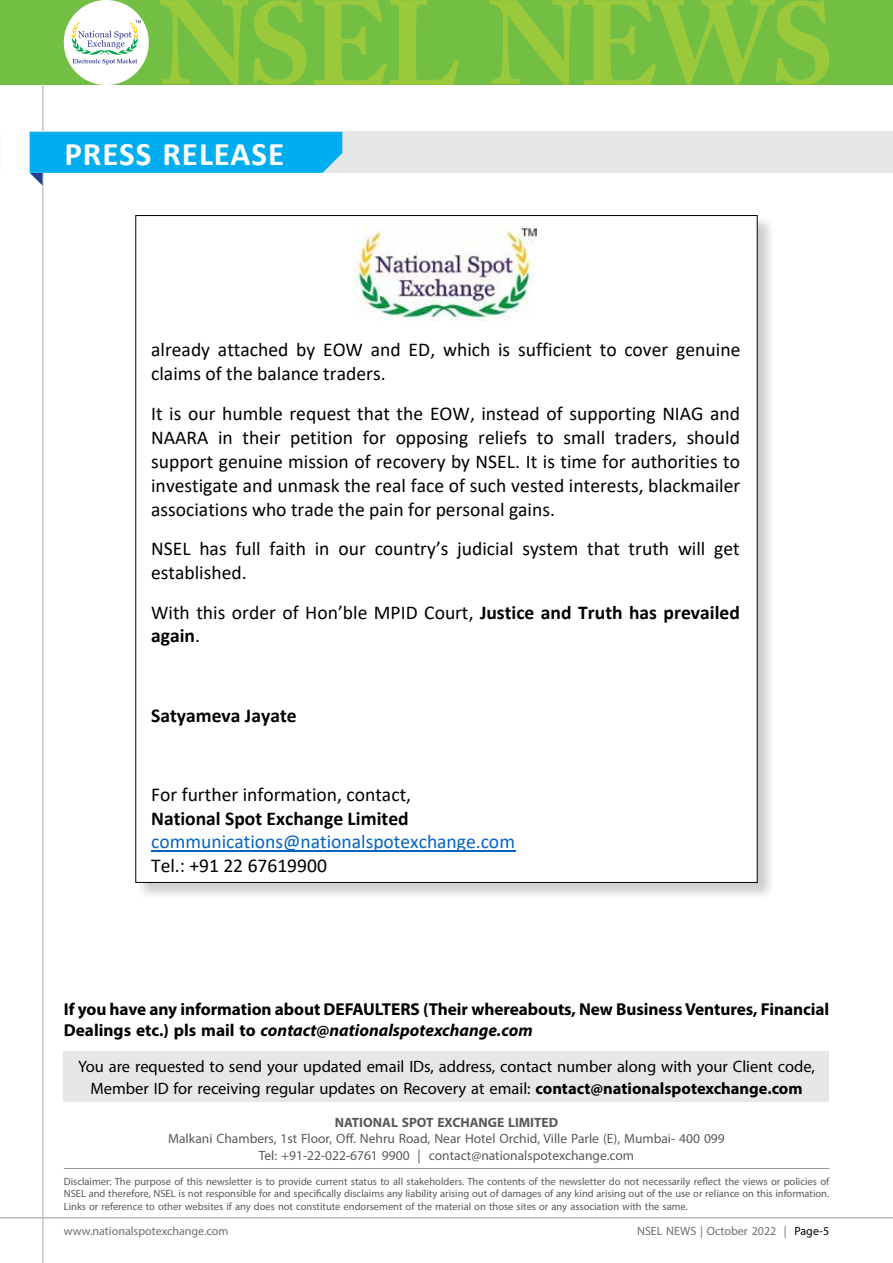
<style>
.page{position:relative;width:893px;height:1263px;background:#fff}
.page>*{position:absolute;margin:0;border:0;box-sizing:border-box;transform-origin:0 0}
.t1{font:700 33px "Calibri";letter-spacing:.03em;color:#fff}
.t2{font:19.5px/24px "Calibri";color:#000}
.t3{font:700 19.5px "Calibri";color:#000}
.t4{font:19.5px "Calibri";color:#0563c1}
.t5{font:700 17.25px/20.7px "Myriad Pro";letter-spacing:-.005em;color:#000}
.t6{font:16.5px/21.5px "Myriad Pro";color:#000;text-align:center}
.t7{font:13.5px/16.2px "Myriad Pro";color:#58595b;text-align:center}
.t8{font:700 13.5px "Myriad Pro";color:#58595b}
.t9{font:12px "Myriad Pro";color:#6d6e71}
.t10{font:10.5px/12.6px "Myriad Pro";color:#58595b;text-align:justify}
.s1{font-weight:700}
.s2{font-style:italic}
.s3{color:#000}
</style>
<div class="page">
<div style="left:0;top:0;width:893px;height:85px;background:#72bf44"></div>
<svg style="left:159px;top:0;width:148px;height:85px"></svg>
<svg style="left:314px;top:0;width:145px;height:85px"></svg>
<svg style="left:490px;top:0;width:339px;height:85px"></svg>
<div style="left:64px;top:0;width:85px;height:85px;background:#fff;border-radius:50%"></div>
<svg style="left:72px;top:20px;width:69px;height:45px"></svg>
<hr style="left:0;top:1217px;width:893px;height:1px;background:#949699">
<div style="left:64px;top:1051px;width:765px;height:51px;background:#e6e7e8"></div>
<hr style="left:64px;top:1168px;width:765px;height:1px;background:#939598">
<hr style="left:43px;top:85px;width:1px;height:1178px;background:#a7a9ac">
<div style="left:30px;top:132px;width:863px;height:41px;background:#e6e7e8"></div>
<svg style="left:30px;top:132px;width:312px;height:54px"></svg>
<div style="left:135px;top:215px;width:641px;height:686px;background:#000;opacity:.2"></div>
<div style="left:136px;top:216px;width:621px;height:666px;background:#fff"></div>
<img style="left:355px;top:226px;width:181px;height:94px">
<hr style="left:151px;top:851px;width:364px;height:1px;background:#0563c1">
<h1 class="t1" style="left:64px;top:130px;width:221px">PRESS RELEASE</h1>
<p class="t2" style="left:151px;top:337px;width:591px">already attached by EOW and ED, which is sufficient to cover genuine claims of the balance traders.</p>
<p class="t2" style="left:151px;top:401px;width:590px;text-align:justify">It is our humble request that the EOW, instead of supporting NIAG and NAARA in their petition for opposing reliefs to small traders, should support genuine mission of recovery by NSEL. It is time for authorities to investigate and unmask the real face of such vested interests, blackmailer associations who trade the pain for personal gains.</p>
<p class="t2" style="left:151px;top:536px;width:590px">NSEL has full faith in our country’s judicial system that truth will get established.</p>
<p class="t2" style="left:151px;top:599px;width:590px">With this order of Hon’ble MPID Court, <span class="s1">Justice and Truth has prevailed again</span>.</p>
<p class="t3" style="left:151px;top:701px;width:147px">Satyameva Jayate</p>
<p class="t2" style="left:151px;top:782px;width:261px">For further information, contact,</p>
<p class="t3" style="left:151px;top:804px;width:259px">National Spot Exchange Limited</p>
<p class="t4" style="left:151px;top:828px;width:365px">communications@nationalspotexchange.com</p>
<p class="t2" style="left:151px;top:853px;width:177px">Tel.: +91 22 67619900</p>
<p class="t5" style="left:64px;top:999px;width:767px">If you have any information about DEFAULTERS (Their whereabouts, New Business Ventures, Financial<br>Dealings etc.) pls mail to <span class="s2">contact@nationalspotexchange.com</span></p>
<p class="t6" style="left:78px;top:1055px;width:738px">You are requested to send your updated email IDs, address, contact number along with your Client code,<br>Member ID for receiving regular updates on Recovery at email: <span class="s1">contact@nationalspotexchange.com</span></p>
<p class="t8" style="left:335px;top:1114px;width:225px">NATIONAL SPOT EXCHANGE LIMITED</p>
<p class="t7" style="left:168px;top:1130px;width:558px">Malkani Chambers, 1st Floor, Off. Nehru Road, Near Hotel Orchid, Ville Parle (E), Mumbai- 400 099<br>Tel: +91-22-022-6761 9900 | contact@nationalspotexchange.com</p>
<p class="t10" style="left:64px;top:1174px;width:767px">Disclaimer: The purpose of this newsletter is to provide current status to all stakeholders. The contents of the newsletter do not necessarily reflect the views or policies of NSEL and therefore, NSEL is not responsible for and specifically disclaims any liability arising out of damages of any kind arising out of the use or reliance on this information.<br>Links or reference to other websites if any does not constitute endorsement of the material on those sites or any association with the same.</p>
<p class="t9" style="left:64px;top:1223px;width:166px">www.nationalspotexchange.com</p>
<p class="t9" style="left:637px;top:1223px;width:194px">NSEL NEWS | October 2022 | <span class="s3">Page-5</span></p>
</div>
